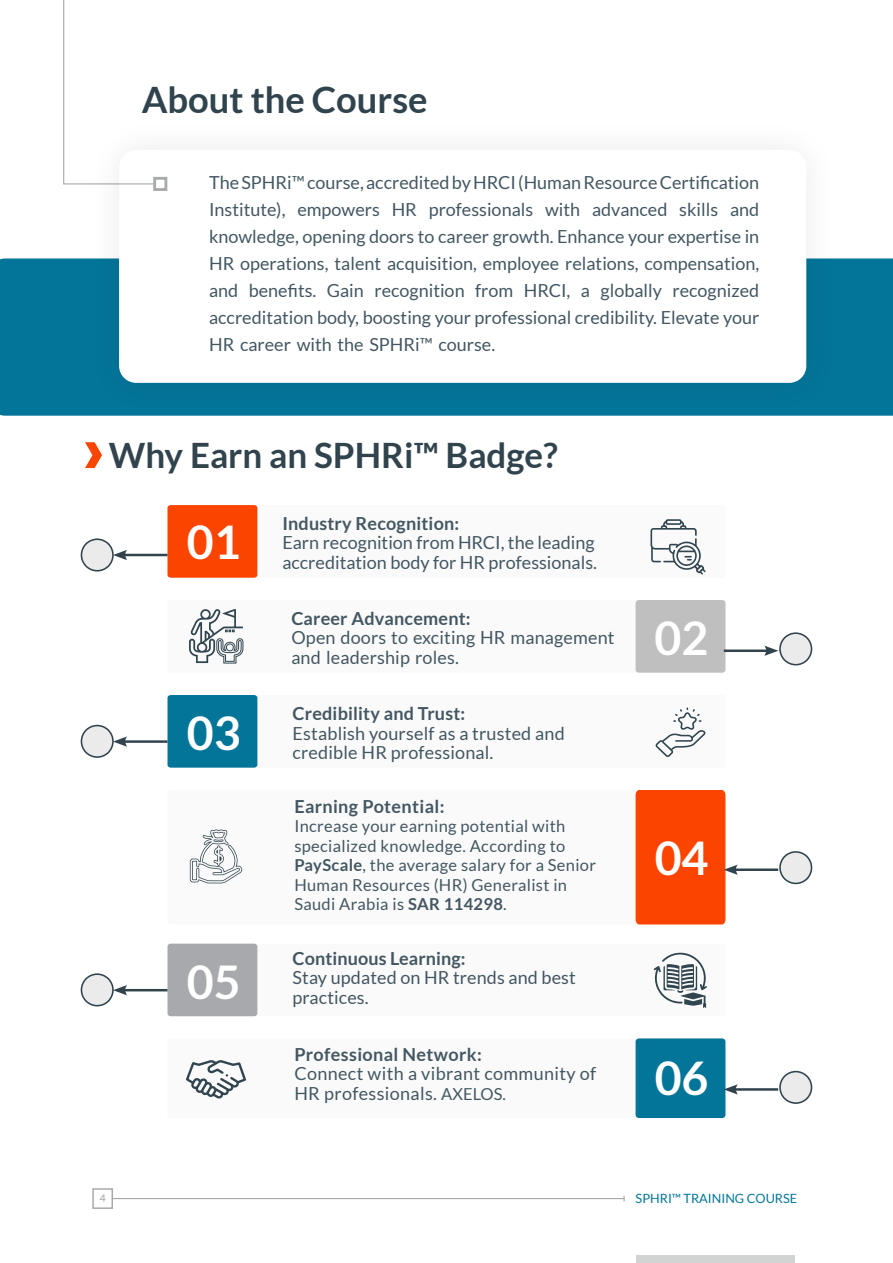
<style>
.page{position:relative;width:893px;height:1263px;background:#fff}
.page>*{position:absolute;margin:0;border:0;box-sizing:border-box;transform-origin:0 0}
.t1{font:700 46.5px "Lato";color:#fff}
.t2{font:700 36.3px "Lato";color:#31444e}
.t3{font:700 34.95px "Lato";color:#31444e}
.t4{font:18px/27px "Lato";letter-spacing:.005em;color:#435762}
.t5{font:700 18px "Lato";letter-spacing:.01em;color:#435762}
.t6{font:16.5px/19.5px "Lato";letter-spacing:.02em;color:#435762}
.t7{font:12.75px "Lato";color:#037599}
.t8{font:500 10.5px "Lato";color:#ababab}
.s1{font-weight:700}
.s2{font-size:16.5px}
</style>
<div class="page">
<hr style="left:112px;top:1198px;width:512px;height:1px;background:#a7a9ac">
<div style="left:92px;top:1188px;width:21px;height:21px;border:2px solid #a7a9ac"></div>
<div style="left:0;top:258px;width:893px;height:158px;background:#037599"></div>
<div style="left:85px;top:116px;width:755px;height:300px;background:#000;opacity:.09"></div>
<div style="left:119px;top:150px;width:687px;height:233px;background:#fff;border-radius:17px"></div>
<svg style="left:63px;top:0;width:93px;height:185px"></svg>
<div style="left:153px;top:177px;width:14px;height:14px;border:3px solid #a7a9ac"></div>
<div style="left:637px;top:1256px;width:158px;height:7px;background:#d2d4d4"></div>
<svg style="left:85px;top:442px;width:17px;height:26px"></svg>
<div style="left:167px;top:505px;width:558px;height:73px;background:#fafafa;border-radius:3px"></div>
<div style="left:167px;top:505px;width:90px;height:73px;background:#fb4400;border-radius:3px"></div>
<hr style="left:123px;top:554px;width:44px;height:2px;background:#31444e">
<svg style="left:80px;top:538px;width:47px;height:34px"></svg>
<svg style="left:650px;top:519px;width:56px;height:56px"></svg>
<div style="left:167px;top:600px;width:558px;height:73px;background:#fafafa;border-radius:3px"></div>
<div style="left:636px;top:600px;width:89px;height:73px;background:#bfbfbf;border-radius:3px"></div>
<hr style="left:724px;top:649px;width:45px;height:3px;background:#31444e">
<svg style="left:764px;top:632px;width:49px;height:34px"></svg>
<div style="left:254px;top:695px;width:471px;height:73px;background:#fafafa;border-radius:3px"></div>
<div style="left:167px;top:695px;width:90px;height:73px;background:#037599;border-radius:3px"></div>
<hr style="left:123px;top:740px;width:44px;height:3px;background:#31444e">
<svg style="left:80px;top:724px;width:47px;height:34px"></svg>
<div style="left:254px;top:944px;width:471px;height:72px;background:#fafafa;border-radius:3px"></div>
<div style="left:167px;top:944px;width:90px;height:72px;background:#a7a9ac;border-radius:3px"></div>
<hr style="left:123px;top:989px;width:44px;height:2px;background:#31444e">
<svg style="left:80px;top:973px;width:47px;height:34px"></svg>
<svg style="left:778px;top:851px;width:35px;height:34px"></svg>
<hr style="left:733px;top:868px;width:45px;height:3px;background:#31444e">
<svg style="left:636px;top:790px;width:102px;height:134px;background:#fa591d"></svg>
<div style="left:167px;top:1039px;width:475px;height:79px;background:#fafafa;border-radius:3px"></div>
<svg style="left:778px;top:1070px;width:35px;height:34px"></svg>
<div style="left:636px;top:1038px;width:89px;height:80px;background:#037599;border-radius:3px"></div>
<hr style="left:733px;top:1088px;width:45px;height:3px;background:#31444e">
<svg style="left:724px;top:1084px;width:14px;height:11px"></svg>
<svg style="left:189px;top:609px;width:54px;height:54px"></svg>
<svg style="left:655px;top:707px;width:51px;height:50px"></svg>
<svg style="left:189px;top:829px;width:54px;height:55px"></svg>
<svg style="left:654px;top:952px;width:53px;height:56px"></svg>
<svg style="left:186px;top:1060px;width:60px;height:39px"></svg>
<h2 class="t2" style="left:142px;top:79px;width:287px">About the Course</h2>
<p class="t4" style="left:209px;top:169px;width:552px;text-align:justify">The SPHRi™ course, accredited by HRCI (Human Resource Certification Institute), empowers HR professionals with advanced skills and knowledge, opening doors to career growth. Enhance your expertise in HR operations, talent acquisition, employee relations, compensation, and benefits. Gain recognition from HRCI, a globally recognized accreditation body, boosting your professional credibility. Elevate your HR career with the SPHRi™ course.</p>
<h3 class="t3" style="left:109px;top:435px;width:451px">Why Earn an SPHRi™ Badge?</h3>
<h1 class="t1" style="left:187px;top:515px;width:55px">01</h1>
<h1 class="t1" style="left:187px;top:706px;width:55px">03</h1>
<h1 class="t1" style="left:187px;top:955px;width:55px">05</h1>
<p class="t5" style="left:282px;top:513px;width:178px">Industry Recognition:</p>
<p class="t4" style="left:282px;top:533px;width:316px;line-height:19.5px">Earn recognition from HRCI, the leading accreditation body for HR professionals.</p>
<p class="t5" style="left:291px;top:608px;width:181px">Career Advancement:</p>
<p class="t4" style="left:291px;top:628px;width:325px;line-height:19.5px">Open doors to exciting HR management and leadership roles.</p>
<p class="t5" style="left:293px;top:703px;width:174px">Credibility and Trust:</p>
<p class="t4" style="left:293px;top:723px;width:274px;line-height:19.5px">Establish yourself as a trusted and credible HR professional.</p>
<p class="t5" style="left:294px;top:796px;width:152px">Earning Potential:</p>
<p class="t6" style="left:294px;top:816px;width:303px">Increase your earning potential with specialized knowledge. According to <span class="s1">PayScale</span>, the average salary for a Senior Human Resources (HR) Generalist in Saudi Arabia is <span class="s1">SAR 114298</span>.</p>
<p class="t5" style="left:293px;top:948px;width:175px">Continuous Learning:</p>
<p class="t4" style="left:293px;top:968px;width:285px;line-height:19.5px">Stay updated on HR trends and best practices.</p>
<p class="t5" style="left:294px;top:1044px;width:189px">Professional Network:</p>
<p class="t4" style="left:294px;top:1064px;width:304px;line-height:19.5px">Connect with a vibrant community of<br>HR professionals. <span class="s2">AXELOS.</span></p>
<h1 class="t1" style="left:654px;top:611px;width:55px">02</h1>
<h1 class="t1" style="left:655px;top:831px;width:55px">04</h1>
<h1 class="t1" style="left:655px;top:1051px;width:55px">06</h1>
<p class="t8" style="left:100px;top:1191px;width:8px">4</p>
<p class="t7" style="left:636px;top:1191px;width:163px">SPHRI™ TRAINING COURSE</p>
</div>
